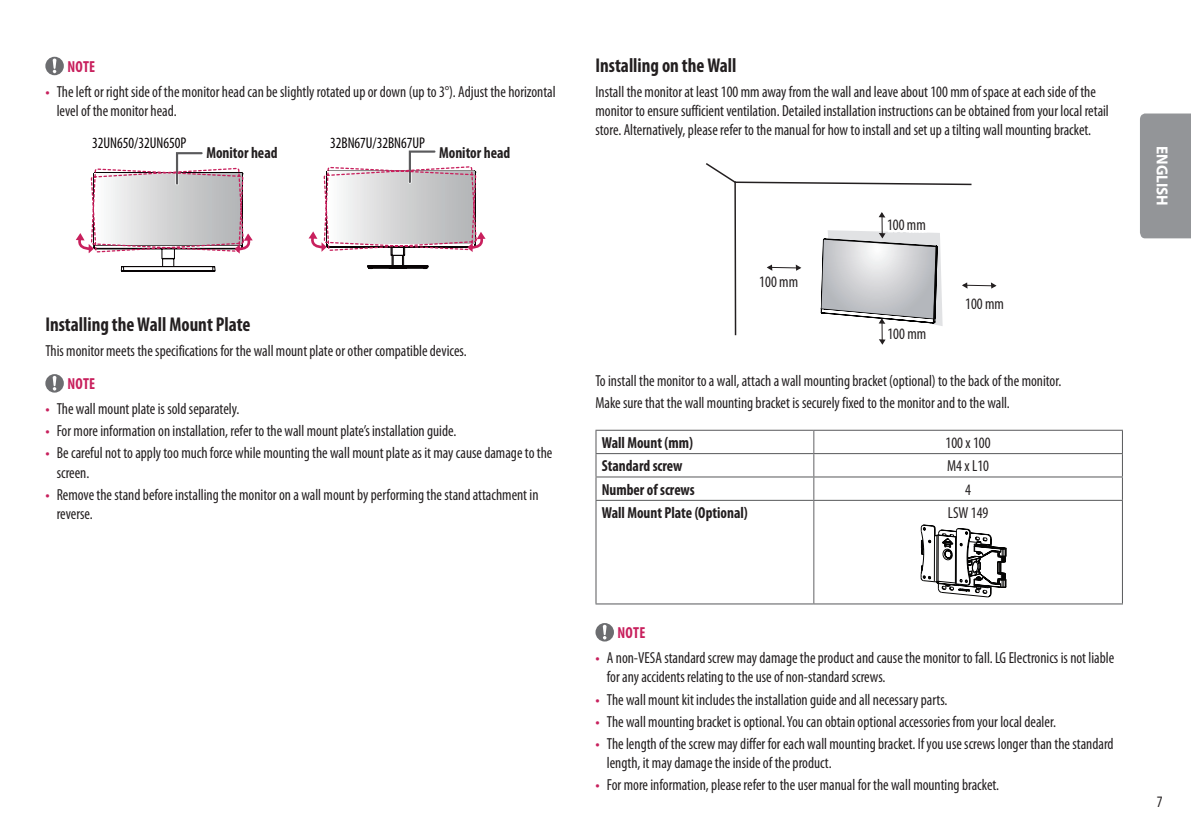
<style>
.page{position:relative;width:1191px;height:840px;background:#fff}
.page>*{position:absolute;margin:0;border:0;box-sizing:border-box;transform-origin:0 0}
.Title3{font:700 condensed 20px "Myriad Pro";color:#231f20;scale:.95 1}
.Body{font:condensed 16px/19.2px "Myriad Pro";color:#231f20;scale:.95 1}
.Body_Bold{font:700 condensed 16px "Myriad Pro";color:#231f20;scale:.95 1}
.Body_Center{font:condensed 16px "Myriad Pro";color:#231f20;scale:.95 1}
.Warning{font:700 condensed 16px "Myriad Pro";letter-spacing:.02em;color:#c8205d;scale:.95 1}
.t1{font:700 16px "Myriad Pro";color:#fff;scale:.95 1}
.t2{font:condensed 15.6px "Myriad Pro";color:#070304;scale:.95 1}
.s1{font-family:"LG Smart";font-stretch:normal;color:#c8205d}
</style>
<div class="page">
<div style="left:1140px;top:113px;width:51px;height:125px;background:#939598"></div>
<svg style="left:973px;top:282px;width:23px;height:6px"></svg>
<svg style="left:706px;top:163px;width:267px;height:173px"></svg>
<svg style="left:821px;top:212px;width:121px;height:133px"></svg>
<svg style="left:755px;top:264px;width:46px;height:42px"></svg>
<svg style="left:813px;top:430px;width:1px;height:69px"></svg>
<hr style="left:813px;top:500px;width:1px;height:103px;background:#636366">
<hr style="left:595px;top:429px;width:219px;height:1px;background:#57585a">
<hr style="left:814px;top:429px;width:309px;height:1px;background:#57585a">
<hr style="left:595px;top:453px;width:219px;height:1px;background:#57585a">
<hr style="left:814px;top:453px;width:309px;height:1px;background:#57585a">
<hr style="left:595px;top:476px;width:219px;height:1px;background:#57585a">
<svg style="left:595px;top:430px;width:1px;height:69px"></svg>
<hr style="left:814px;top:476px;width:309px;height:1px;background:#57585a">
<svg style="left:1122px;top:430px;width:1px;height:69px"></svg>
<hr style="left:595px;top:499px;width:219px;height:1px;background:#57585a">
<hr style="left:595px;top:500px;width:1px;height:103px;background:#57585a">
<hr style="left:814px;top:499px;width:309px;height:1px;background:#57585a">
<hr style="left:1122px;top:500px;width:1px;height:103px;background:#57585a">
<hr style="left:595px;top:603px;width:219px;height:1px;background:#57585a">
<hr style="left:814px;top:603px;width:309px;height:1px;background:#57585a">
<svg style="left:920px;top:524px;width:86px;height:73px"></svg>
<svg style="left:595px;top:623px;width:19px;height:18px"></svg>
<svg style="left:45px;top:57px;width:19px;height:18px"></svg>
<svg style="left:76px;top:152px;width:177px;height:120px"></svg>
<svg style="left:308px;top:150px;width:178px;height:120px"></svg>
<svg style="left:45px;top:374px;width:19px;height:18px"></svg>
<p class="Warning" style="left:67px;top:56px;width:31px">NOTE</p>
<p class="Body" style="left:57px;top:82px;width:527px;text-indent:-11px"><span class="s1">•</span> The left or right side of the monitor head can be slightly rotated up or down (up to 3°). Adjust the horizontal level of the monitor head.</p>
<p class="t2" style="left:92px;top:134px;width:101px">32UN650/32UN650P</p>
<p class="t2" style="left:330px;top:134px;width:101px">32BN67U/32BN67UP</p>
<p class="Body_Bold" style="left:206px;top:142px;width:76px">Monitor head</p>
<p class="Body_Bold" style="left:439px;top:142px;width:76px">Monitor head</p>
<p class="Title3" style="left:45px;top:312px;width:217px">Installing the Wall Mount Plate</p>
<p class="Body" style="left:45px;top:341px;width:445px">This monitor meets the specifications for the wall mount plate or other compatible devices.</p>
<p class="Warning" style="left:67px;top:374px;width:31px">NOTE</p>
<p class="Body" style="left:45px;top:399px;width:206px"><span class="s1">•</span> The wall mount plate is sold separately.</p>
<p class="Body" style="left:45px;top:421px;width:434px"><span class="s1">•</span> For more information on installation, refer to the wall mount plate’s installation guide.</p>
<p class="Body" style="left:57px;top:443px;width:523px;text-indent:-11px"><span class="s1">•</span> Be careful not to apply too much force while mounting the wall mount plate as it may cause damage to the screen.</p>
<p class="Body" style="left:57px;top:484px;width:508px;text-indent:-11px"><span class="s1">•</span> Remove the stand before installing the monitor on a wall mount by performing the stand attachment in reverse.</p>
<p class="Title3" style="left:595px;top:53px;width:150px">Installing on the Wall</p>
<p class="Body" style="left:595px;top:81px;width:542px">Install the monitor at least 100 mm away from the wall and leave about 100 mm of space at each side of the monitor to ensure sufficient ventilation. Detailed installation instructions can be obtained from your local retail store. Alternatively, please refer to the manual for how to install and set up a tilting wall mounting bracket.</p>
<p class="Body" style="left:759px;top:272px;width:42px">100 mm</p>
<p class="Body" style="left:887px;top:215px;width:42px">100 mm</p>
<p class="Body" style="left:887px;top:323px;width:42px">100 mm</p>
<p class="Body" style="left:965px;top:293px;width:42px">100 mm</p>
<p class="Body" style="left:595px;top:370px;width:492px">To install the monitor to a wall, attach a wall mounting bracket (optional) to the back of the monitor.</p>
<p class="Body" style="left:595px;top:392px;width:438px">Make sure that the wall mounting bracket is securely fixed to the monitor and to the wall.</p>
<p class="Body_Bold" style="left:601px;top:432px;width:98px">Wall Mount (mm)</p>
<p class="Body_Center" style="left:945px;top:432px;width:49px">100 x 100</p>
<p class="Body_Bold" style="left:601px;top:455px;width:87px">Standard screw</p>
<p class="Body_Center" style="left:947px;top:456px;width:46px">M4 x L10</p>
<p class="Body_Bold" style="left:601px;top:479px;width:100px">Number of screws</p>
<p class="Body_Center" style="left:965px;top:479px;width:8px">4</p>
<p class="Body_Bold" style="left:601px;top:502px;width:155px">Wall Mount Plate (Optional)</p>
<p class="Body_Center" style="left:947px;top:503px;width:44px">LSW 149</p>
<p class="Warning" style="left:617px;top:622px;width:31px">NOTE</p>
<p class="Body" style="left:607px;top:647px;width:535px;text-indent:-11px"><span class="s1">•</span> A non-VESA standard screw may damage the product and cause the monitor to fall. LG Electronics is not liable for any accidents relating to the use of non-standard screws.</p>
<p class="Body" style="left:595px;top:689px;width:372px"><span class="s1">•</span> The wall mount kit includes the installation guide and all necessary parts.</p>
<p class="Body" style="left:595px;top:711px;width:486px"><span class="s1">•</span> The wall mounting bracket is optional. You can obtain optional accessories from your local dealer.</p>
<p class="Body" style="left:607px;top:733px;width:535px;text-indent:-11px"><span class="s1">•</span> The length of the screw may differ for each wall mounting bracket. If you use screws longer than the standard length, it may damage the inside of the product.</p>
<p class="Body" style="left:595px;top:774px;width:426px"><span class="s1">•</span> For more information, please refer to the user manual for the wall mounting bracket.</p>
<p class="t1" style="left:1172px;top:146px;width:64px;rotate:90deg">ENGLISH</p>
<p class="Body" style="left:1156px;top:791px;width:8px">7</p>
</div>
